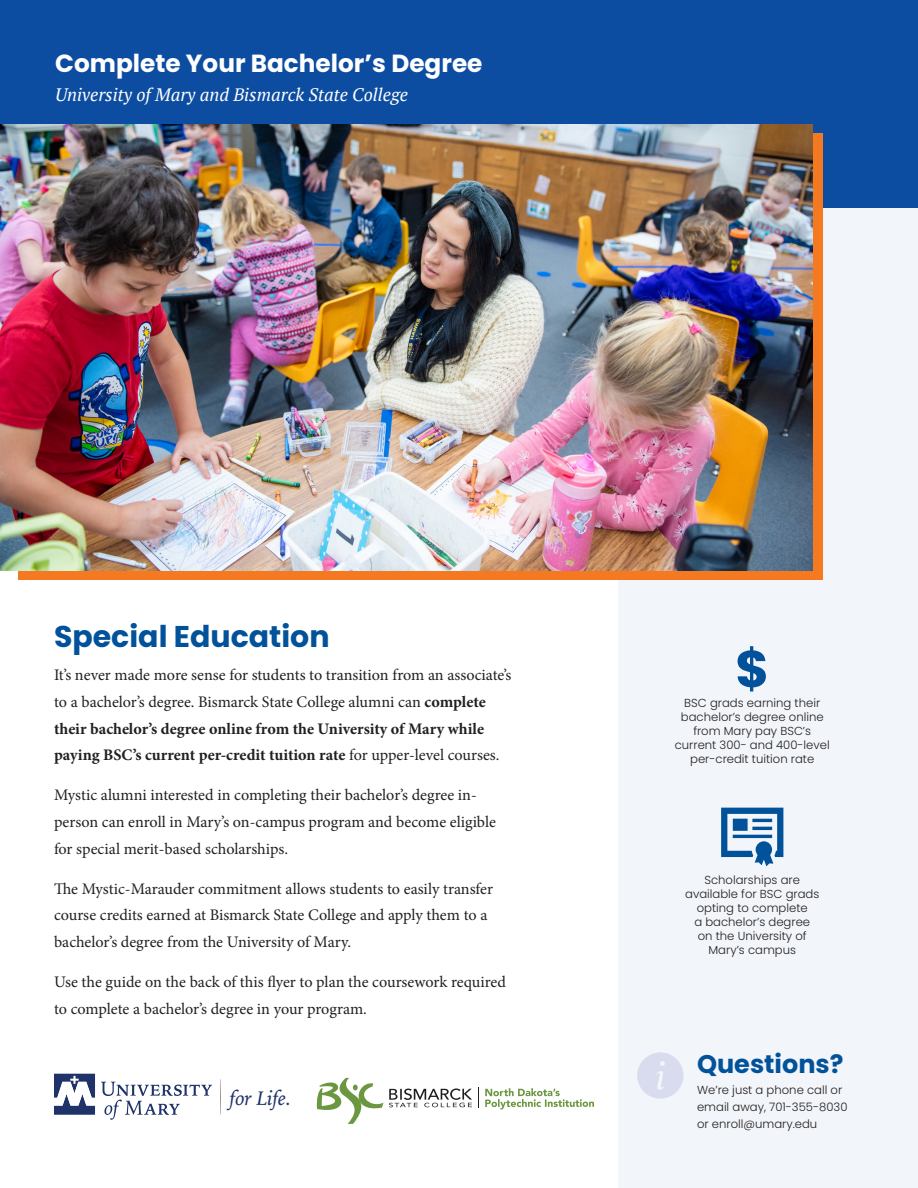
<style>
.page{position:relative;width:918px;height:1188px;background:#fff}
.page>*{position:absolute;margin:0;border:0;box-sizing:border-box;transform-origin:0 0}
.t1{font:700 51.6px "Poppins";color:#01529a}
.t2{font:700 30px "Poppins";color:#01529a}
.t3{font:700 25.5px "Poppins";color:#01529a}
.t4{font:700 24.75px "Poppins";color:#fff}
.t5{font:italic 20.4px "Iowan Old Style";letter-spacing:-.025em;color:#1f3369}
.t6{font:italic 18px "PT Serif";color:#fff}
.Body_Text{font:16.2px/26.7px "Minion Pro";color:#231f20}
.t7{font:300 11.7px/14px "Poppins";color:#231f20;text-align:center}
.s1{font-weight:700}
</style>
<div class="page">
<div style="left:619px;top:0;width:299px;height:1188px;background:#f2f5f9"></div>
<div style="left:0;top:0;width:918px;height:207px;background:#0d4da1"></div>
<svg style="left:637px;top:1052px;width:46px;height:47px"></svg>
<div style="left:18px;top:134px;width:805px;height:446px;background:#f47921"></div>
<img style="left:0;top:124px;width:812px;height:447px">
<svg style="left:721px;top:808px;width:62px;height:58px"></svg>
<svg style="left:220px;top:1079px;width:1px;height:36px"></svg>
<svg style="left:101px;top:1082px;width:111px;height:38px"></svg>
<svg style="left:54px;top:1074px;width:41px;height:41px"></svg>
<svg style="left:485px;top:1088px;width:109px;height:21px"></svg>
<svg style="left:317px;top:1078px;width:66px;height:46px"></svg>
<svg style="left:389px;top:1088px;width:83px;height:19px"></svg>
<svg style="left:478px;top:1088px;width:1px;height:20px"></svg>
<p class="t4" style="left:55px;top:49px;width:429px">Complete Your Bachelor’s Degree</p>
<p class="t6" style="left:55px;top:83px;width:354px">University of Mary and Bismarck State College</p>
<p class="t2" style="left:54px;top:619px;width:277px">Special Education</p>
<p class="Body_Text" style="left:54px;top:662px;width:459px">It’s never made more sense for students to transition from an associate’s to a bachelor’s degree. Bismarck State College alumni can <span class="s1">complete their bachelor’s degree online from the University of Mary while paying BSC’s current per-credit tuition rate</span> for upper-level courses.</p>
<p class="Body_Text" style="left:54px;top:782px;width:443px">Mystic alumni interested in completing their bachelor’s degree in&shy;person can enroll in Mary’s on-campus program and become eligible for special merit-based scholarships.</p>
<p class="Body_Text" style="left:54px;top:875px;width:441px">The Mystic-Marauder commitment allows students to easily transfer course credits earned at Bismarck State College and apply them to a bachelor’s degree from the University of Mary.</p>
<p class="Body_Text" style="left:54px;top:969px;width:454px">Use the guide on the back of this flyer to plan the coursework required to complete a bachelor’s degree in your program.</p>
<p class="t5" style="left:230px;top:1080px;width:63px">for Life.</p>
<p class="t1" style="left:735px;top:639px;width:35px">$</p>
<p class="t7" style="left:675px;top:696px;width:157px">BSC grads earning their bachelor’s degree online from Mary pay BSC’s current 300- and 400-level per-credit tuition rate</p>
<p class="t7" style="left:685px;top:873px;width:136px">Scholarships are available for BSC grads opting to complete<br>a bachelor’s degree<br>on the University of<br>Mary’s campus</p>
<p class="t3" style="left:697px;top:1050px;width:148px">Questions?</p>
<p class="t7" style="left:697px;top:1081px;width:152px;line-height:17px;text-align:left">We’re just a phone call or email away, 701-355-8030 or enroll@umary.edu</p>
</div>
